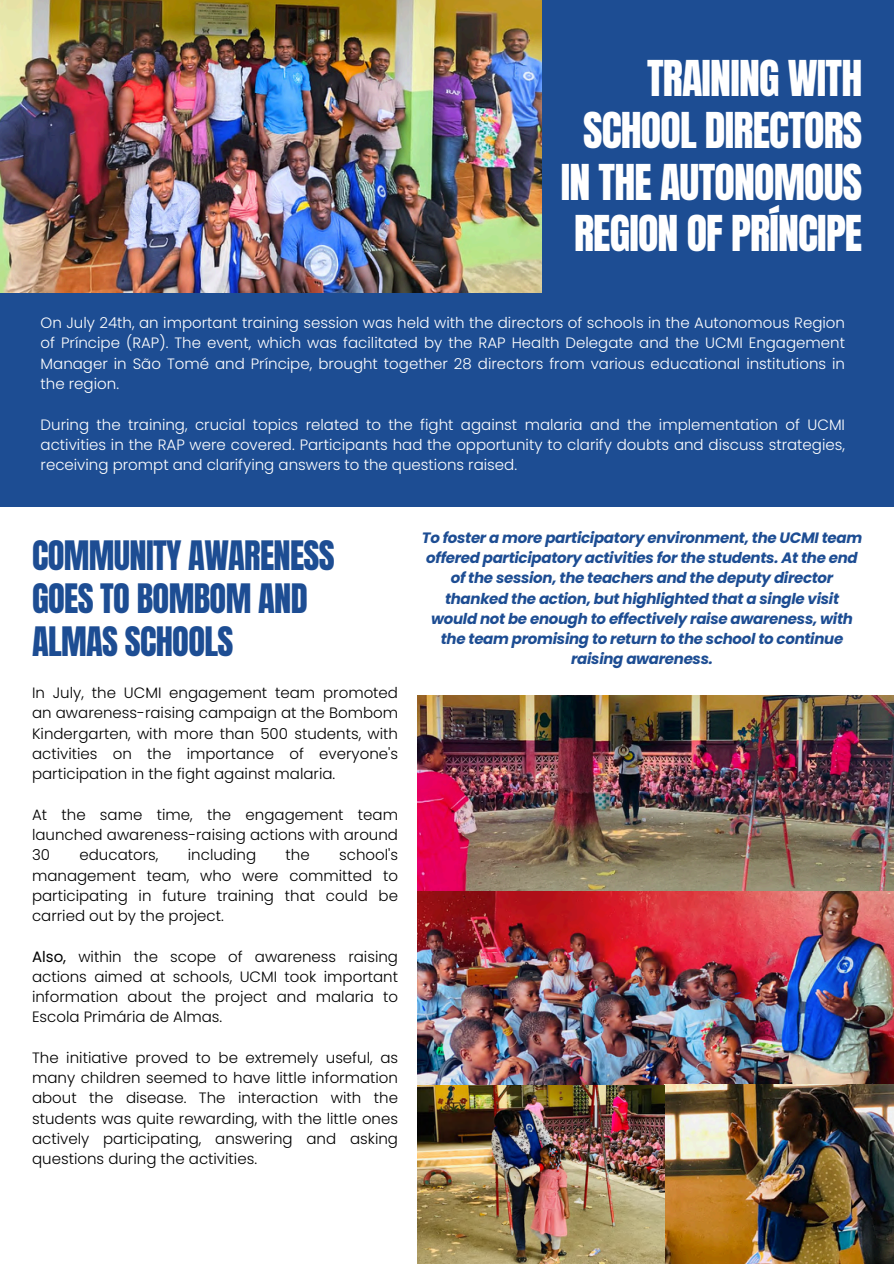
<style>
.page{position:relative;width:894px;height:1264px;background:#fff}
.page>*{position:absolute;margin:0;border:0;box-sizing:border-box;transform-origin:0 0}
.t1{font:42px/51.8px "Anton";letter-spacing:-.02em;color:#fff;text-align:right}
.t2{font:34.5px/42.8px "Anton";letter-spacing:-.02em;color:#1d4d93}
.t3{font:300 15px/20.2px "Poppins";color:#000;text-align:justify}
.t4{font:300 15px/20.2px "Poppins";color:#fff;text-align:justify}
.t5{font:italic 700 15px/20.2px "Poppins";letter-spacing:-.02em;color:#1d4d93;text-align:center}
.s1{font-weight:400}
</style>
<div class="page">
<div style="left:0;top:0;width:893px;height:507px;background:#1d4d93"></div>
<img style="left:418px;top:695px;width:475px;height:568px">
<img style="left:0;top:0;width:541px;height:292px">
<p class="t1" style="left:560px;top:53px;width:303px">TRAINING WITH<br>SCHOOL DIRECTORS<br>IN THE AUTONOMOUS<br>REGION OF PRÍNCIPE</p>
<h1 class="t4" style="left:41px;top:313px;width:805px">On July 24th, an important training session was held with the directors of schools in the Autonomous Region of Príncipe (RAP). The event, which was facilitated by the RAP Health Delegate and the UCMI Engagement Manager in São Tomé and Príncipe, brought together 28 directors from various educational institutions in the region.</h1>
<p class="t4" style="left:41px;top:414px;width:805px">During the training, crucial topics related to the fight against malaria and the implementation of UCMI activities in the RAP were covered. Participants had the opportunity to clarify doubts and discuss strategies, receiving prompt and clarifying answers to the questions raised.</p>
<p class="t2" style="left:32px;top:535px;width:304px">COMMUNITY AWARENESS<br>GOES TO BOMBOM AND<br>ALMAS SCHOOLS</p>
<p class="t5" style="left:421px;top:527px;width:442px">To foster a more participatory environment, the UCMI team offered participatory activities for the students. At the end of the session, the teachers and the deputy director thanked the action, but highlighted that a single visit would not be enough to effectively raise awareness, with the team promising to return to the school to continue raising awareness.</p>
<p class="t3" style="left:32px;top:682px;width:367px">In July, the UCMI engagement team promoted an awareness-raising campaign at the Bombom Kindergarten, with more than 500 students, with activities on the importance of everyone's participation in the fight against malaria.</p>
<h2 class="t3" style="left:32px;top:804px;width:367px">At the same time, the engagement team launched awareness-raising actions with around 30</h2>
<h2 class="t3" style="left:32px;top:844px;width:367px;text-indent:307px">school's management team, who were committed to participating in future training that could be carried out by the project.</h2>
<h3 class="t3" style="left:32px;top:946px;width:367px"><span class="s1">Also,</span> within the scope of awareness raising actions aimed at schools, UCMI took important information about the project and malaria to Escola Primária de Almas.</h3>
<p class="t3" style="left:32px;top:1047px;width:367px">The initiative proved to be extremely useful, as many children seemed to have little information about the disease. The interaction with the students was quite rewarding, with the little ones actively participating, answering and asking questions during the activities.</p>
<h2 class="t3" style="left:79px;top:844px;width:80px">educators,</h2>
<h2 class="t3" style="left:188px;top:844px;width:70px">including</h2>
<h2 class="t3" style="left:285px;top:844px;width:26px">the</h2>
</div>
